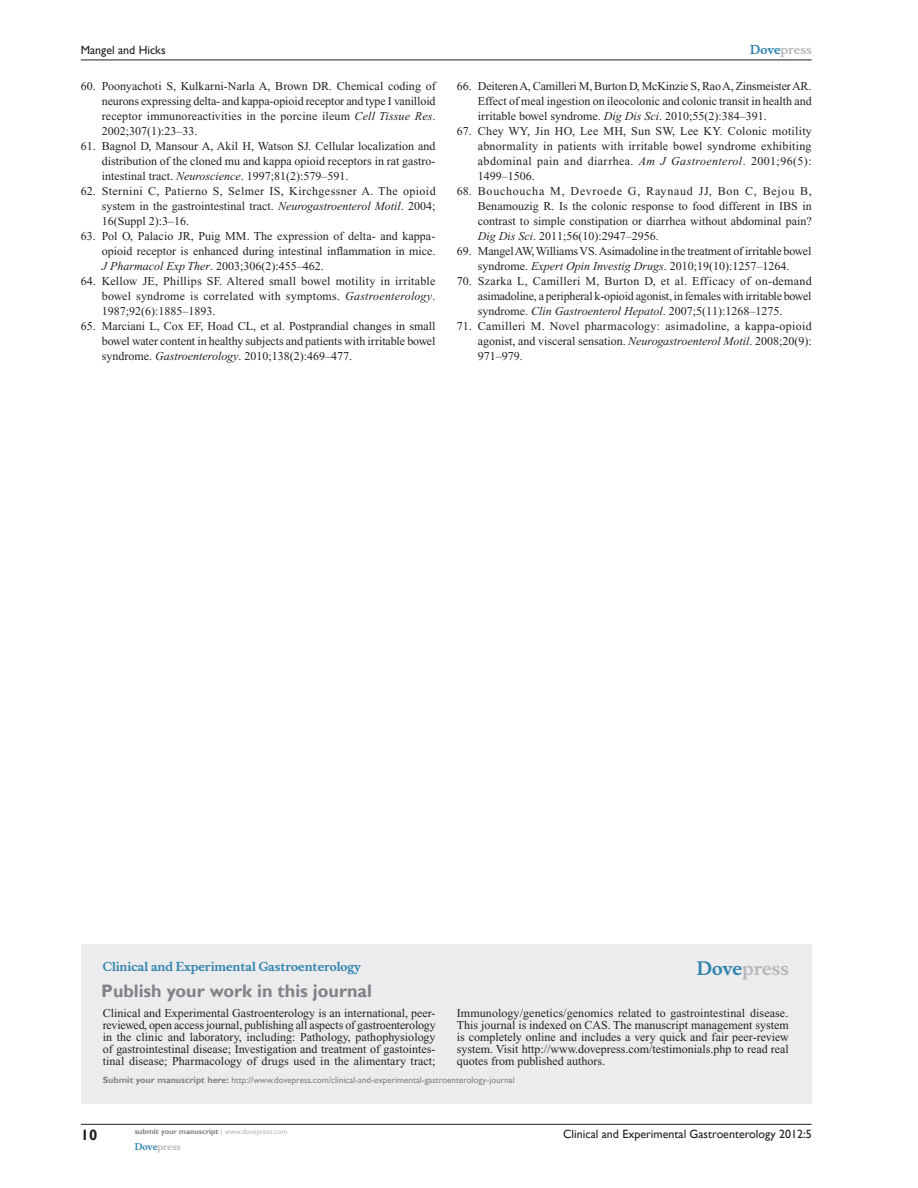
<style>
.page{position:relative;width:918px;height:1188px;background:#fff}
.page>*{position:absolute;margin:0;border:0;box-sizing:border-box;transform-origin:0 0}
.t1{font:700 18px "Gill Sans";color:#808285}
.t2{font:700 18px "Musee";color:#b8b9bc}
.t3{font:700 15px "Gill Sans";color:#231f20}
.t4{font:12px/15px "Times New Roman";color:#231f20;text-align:justify}
.t5{font:12px "Gill Sans";color:#231f20}
.t6{font:700 12px "Musee";color:#3485ae}
.t7{font:700 12px "Musee";color:#b8b9bc}
.t8{font:9px "Gill Sans";color:#808285}
.t9{font:700 9px "Musee";color:#b8b9bc}
.t10{font:700 7.5px "Gill Sans";color:#808285}
.s1{font-style:italic}
.s2{color:#3485ae}
.s3{font-weight:700}
.s4{font-weight:400;color:#b8b9bc}
</style>
<div class="page">
<div style="left:81px;top:944px;width:731px;height:159px;background:#ececee"></div>
<hr style="left:81px;top:1124px;width:731px;height:1px;background:#231f20">
<hr style="left:81px;top:60px;width:731px;height:1px;background:#231f20">
<p class="t5" style="left:81px;top:43px;width:86px">Mangel and Hicks</p>
<p class="t4" style="left:102px;top:79px;width:335px;text-indent:-21px">60. Poonyachoti S, Kulkarni-Narla A, Brown DR. Chemical coding of neurons expressing delta- and kappa-opioid receptor and type I vanilloid receptor immunoreactivities in the porcine ileum <span class="s1">Cell Tissue Res</span>.<br>2002;307(1):23–33.</p>
<p class="t4" style="left:102px;top:139px;width:335px;text-indent:-21px">61. Bagnol D, Mansour A, Akil H, Watson SJ. Cellular localization and distribution of the cloned mu and kappa opioid receptors in rat gastro&shy;intestinal tract. <span class="s1">Neuroscience</span>. 1997;81(2):579–591.</p>
<p class="t4" style="left:102px;top:184px;width:335px;text-indent:-21px">62. Sternini C, Patierno S, Selmer IS, Kirchgessner A. The opioid system in the gastrointestinal tract. <span class="s1">Neurogastroenterol Motil</span>. 2004; 16(Suppl 2):3–16.</p>
<p class="t4" style="left:102px;top:229px;width:335px;text-indent:-21px">63. Pol O, Palacio JR, Puig MM. The expression of delta- and kappa&shy;opioid receptor is enhanced during intestinal inflammation in mice.<br><span class="s1">J Pharmacol Exp Ther</span>. 2003;306(2):455–462.</p>
<p class="t4" style="left:102px;top:274px;width:335px;text-indent:-21px">64. Kellow JE, Phillips SF. Altered small bowel motility in irritable bowel syndrome is correlated with symptoms. <span class="s1">Gastroenterology</span>.<br>1987;92(6):1885–1893.</p>
<p class="t4" style="left:102px;top:319px;width:335px;text-indent:-21px">65. Marciani L, Cox EF, Hoad CL, et al. Postprandial changes in small bowel water content in healthy subjects and patients with irritable bowel syndrome. <span class="s1">Gastroenterology</span>. 2010;138(2):469–477.</p>
<p class="t7" style="left:750px;top:43px;width:63px"><span class="s2">Dove</span>press</p>
<p class="t4" style="left:478px;top:79px;width:335px;text-indent:-21px">66. Deiteren A, Camilleri M, Burton D, McKinzie S, Rao A, Zinsmeister AR.<br>Effect of meal ingestion on ileocolonic and colonic transit in health and irritable bowel syndrome. <span class="s1">Dig Dis Sci</span>. 2010;55(2):384–391.</p>
<p class="t4" style="left:478px;top:124px;width:336px;text-indent:-21px">67. Chey WY, Jin HO, Lee MH, Sun SW, Lee KY. Colonic motility abnormality in patients with irritable bowel syndrome exhibiting abdominal pain and diarrhea. <span class="s1">Am J Gastroenterol</span>. 2001;96(5):<br>1499–1506.</p>
<p class="t4" style="left:478px;top:184px;width:335px;text-indent:-21px">68. Bouchoucha M, Devroede G, Raynaud JJ, Bon C, Bejou B, Benamouzig R. Is the colonic response to food different in IBS in contrast to simple constipation or diarrhea without abdominal pain?<br><span class="s1">Dig Dis Sci</span>. 2011;56(10):2947–2956.</p>
<p class="t4" style="left:457px;top:244px;width:356px;text-align:center">69. Mangel AW, Williams VS. Asimadoline in the treatment of irritable bowel syndrome. <span class="s1">Expert Opin Investig Drugs</span>. 2010;19(10):1257–1264.</p>
<p class="t4" style="left:478px;top:274px;width:335px;text-indent:-21px">70. Szarka L, Camilleri M, Burton D, et al. Efficacy of on-demand asimadoline, a peripheral k-opioid agonist, in females with irritable bowel syndrome. <span class="s1">Clin Gastroenterol Hepatol</span>. 2007;5(11):1268–1275.</p>
<p class="t4" style="left:478px;top:319px;width:335px;text-indent:-21px">71. Camilleri M. Novel pharmacology: asimadoline, a kappa-opioid agonist, and visceral sensation. <span class="s1">Neurogastroenterol Motil</span>. 2008;20(9):<br>971–979.</p>
<p class="t6" style="left:103px;top:959px;width:260px">Clinical and Experimental Gastroenterology</p>
<h1 class="t1" style="left:101px;top:980px;width:272px">Publish your work in this journal</h1>
<h1 class="t2" style="left:697px;top:958px;width:94px"><span class="s2">Dove</span>press</h1>
<p class="t4" style="left:103px;top:1007px;width:334px;line-height:12px">Clinical and Experimental Gastroenterology is an international, peer&shy;reviewed, open access journal, publishing all aspects of gastroenterology in the clinic and laboratory, including: Pathology, pathophysiology of gastrointestinal disease; Investigation and treatment of gastointes&shy;tinal disease; Pharmacology of drugs used in the alimentary tract;</p>
<p class="t4" style="left:457px;top:1007px;width:333px;line-height:12px">Immunology/genetics/genomics related to gastrointestinal disease.<br>This journal is indexed on CAS. The manuscript management system is completely online and includes a very quick and fair peer-review system. Visit http://www.dovepress.com/testimonials.php to read real quotes from published authors.</p>
<p class="t8" style="left:103px;top:1075px;width:413px"><span class="s3">Submit your manuscript here:</span> http://www.dovepress.com/clinical-and-experimental-gastroenterology-journal</p>
<p class="t3" style="left:81px;top:1126px;width:18px">10</p>
<p class="t10" style="left:135px;top:1127px;width:154px">submit your manuscript <span class="s4">| www.dovepress.com</span></p>
<p class="t9" style="left:135px;top:1141px;width:48px"><span class="s2">Dove</span>press</p>
<p class="t5" style="left:563px;top:1127px;width:250px">Clinical and Experimental Gastroenterology 2012:5</p>
</div>
